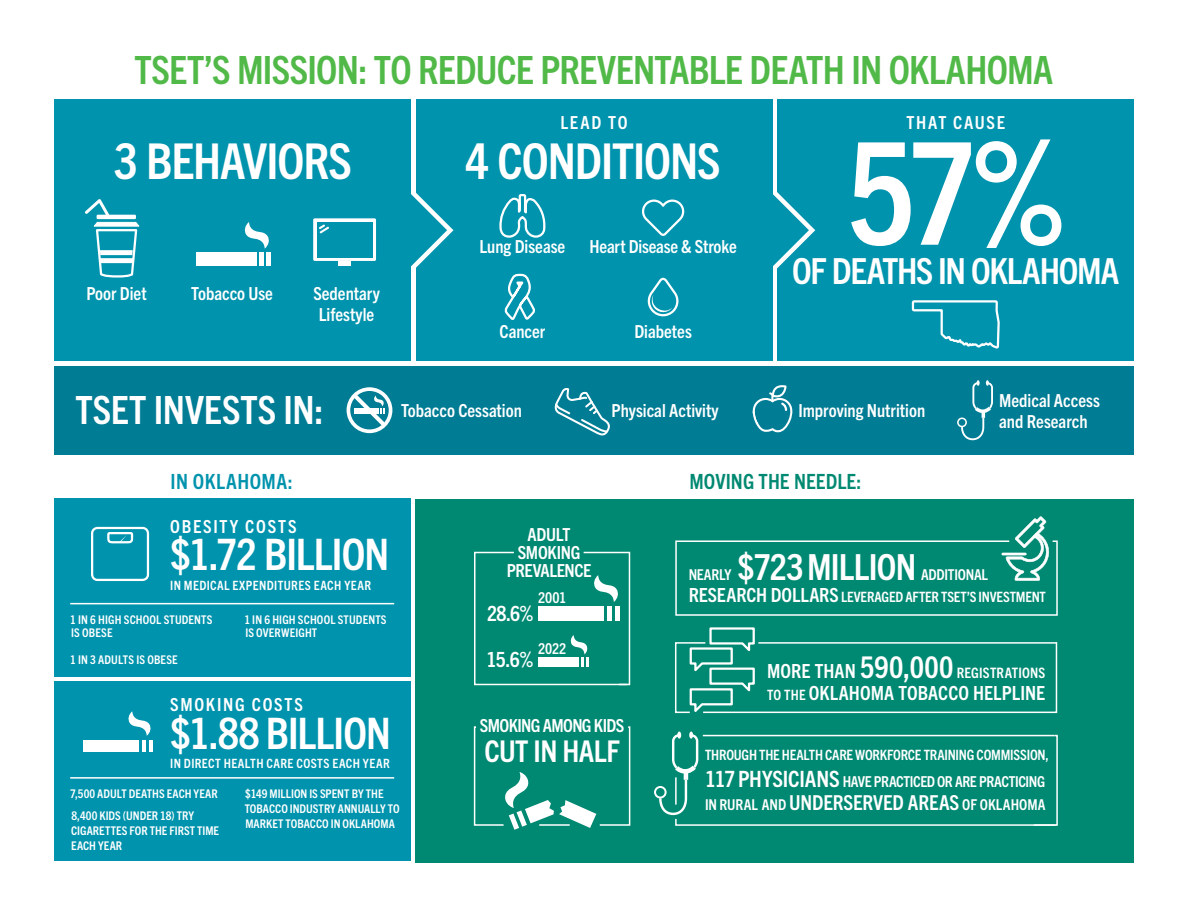
<style>
.page{position:relative;width:1188px;height:918px;background:#fff}
.page>*{position:absolute;margin:0;border:0;box-sizing:border-box;transform-origin:0 0}
.t1{font:700 condensed 142.5px "Trade Gothic Next LT Pro";color:#fff}
.t2{font:700 condensed 49.5px "Trade Gothic Next LT Pro";letter-spacing:-.02em;color:#fff}
.t3{font:700 condensed 43.5px "Trade Gothic Next LT Pro";letter-spacing:-.02em;color:#fff}
.t4{font:700 condensed 39px "Trade Gothic Next LT Pro";letter-spacing:-.02em;color:#51b948}
.t5{font:700 condensed 39px "Trade Gothic Next LT Pro";color:#fff}
.t6{font:700 condensed 36px "Trade Gothic Next LT Pro";letter-spacing:-.025em;color:#fff}
.t7{font:700 condensed 30px "Trade Gothic Next LT Pro";letter-spacing:-.015em;color:#fff}
.t8{font:700 condensed 21px "Trade Gothic Next LT Pro";letter-spacing:.005em;color:#008972}
.t9{font:700 condensed 21px "Trade Gothic Next LT Pro";letter-spacing:.02em;color:#0093ad}
.t10{font:700 condensed 21px "Trade Gothic Next LT Pro";color:#fff}
.t11{font:700 condensed 19.5px "Trade Gothic Next LT Pro";letter-spacing:.005em;color:#fff}
.t12{font:700 condensed 18px/21px "Trade Gothic Next LT Pro";color:#fff;text-align:center}
.t13{font:700 condensed 18px "Trade Gothic Next LT Pro";letter-spacing:.1em;color:#fff}
.t14{font:700 condensed 18px/18px "Trade Gothic Next LT Pro";letter-spacing:-.02em;color:#fff;text-align:center}
.t15{font:700 condensed 18px "Trade Gothic Next LT Pro";letter-spacing:-.035em;color:#fff}
.t16{font:700 condensed 18px "Trade Gothic Next LT Pro";letter-spacing:.09em;color:#fff}
.t17{font:700 condensed 15.15px "Trade Gothic Next LT Pro";letter-spacing:-.025em;color:#fff}
.t18{font:700 condensed 15px "Trade Gothic Next LT Pro";letter-spacing:-.005em;color:#fff}
.t19{font:700 condensed 14.4px "Trade Gothic Next LT Pro";letter-spacing:.015em;color:#fff}
.t20{font:700 condensed 14.25px "Trade Gothic Next LT Pro";letter-spacing:-.015em;color:#fff}
.t21{font:700 condensed 12.9px "Trade Gothic Next LT Pro";letter-spacing:.03em;color:#fff}
.t22{font:700 condensed 12px/15px "Trade Gothic Next LT Pro";letter-spacing:.005em;color:#fff}
.s1{font-size:19.5px}
.s2{font-size:30px}
.s3{font-size:14.25px}
.s4{font-size:22.5px}
.s5{font-size:20.7px}
</style>
<div class="page">
<div style="left:416px;top:499px;width:718px;height:364px;background:#008972"></div>
<div style="left:54px;top:100px;width:356px;height:261px;background:#0093ad"></div>
<div style="left:778px;top:100px;width:356px;height:261px;background:#0093ad"></div>
<div style="left:416px;top:100px;width:356px;height:261px;background:#0093ad"></div>
<div style="left:54px;top:499px;width:356px;height:178px;background:#0093ad"></div>
<div style="left:54px;top:681px;width:356px;height:180px;background:#0093ad"></div>
<div style="left:54px;top:366px;width:1080px;height:88px;background:#007c94"></div>
<svg style="left:647px;top:277px;width:32px;height:40px"></svg>
<svg style="left:642px;top:199px;width:43px;height:37px"></svg>
<svg style="left:500px;top:194px;width:46px;height:44px"></svg>
<svg style="left:85px;top:199px;width:54px;height:79px"></svg>
<div style="left:313px;top:218px;width:63px;height:43px;background:#fff;border-radius:2px"></div>
<div style="left:317px;top:222px;width:56px;height:35px;background:#0093ad"></div>
<hr style="left:338px;top:261px;width:13px;height:4px;background:#fff">
<svg style="left:319px;top:224px;width:10px;height:9px"></svg>
<svg style="left:347px;top:387px;width:45px;height:46px"></svg>
<svg style="left:911px;top:300px;width:90px;height:155px"></svg>
<svg style="left:555px;top:388px;width:55px;height:48px"></svg>
<svg style="left:753px;top:385px;width:40px;height:47px"></svg>
<div style="left:91px;top:527px;width:58px;height:54px;border:2px solid #fff;border-radius:6px"></div>
<svg style="left:107px;top:532px;width:27px;height:12px"></svg>
<hr style="left:70px;top:603px;width:324px;height:1px;background:#fff">
<hr style="left:70px;top:777px;width:324px;height:2px;background:#fff">
<svg style="left:504px;top:273px;width:31px;height:47px"></svg>
<div style="left:196px;top:253px;width:60px;height:13px;background:#fff"></div>
<hr style="left:260px;top:253px;width:4px;height:13px;background:#fff">
<hr style="left:267px;top:253px;width:4px;height:13px;background:#fff">
<svg style="left:244px;top:222px;width:25px;height:27px"></svg>
<div style="left:83px;top:740px;width:56px;height:12px;background:#fff"></div>
<svg style="left:128px;top:711px;width:24px;height:41px"></svg>
<svg style="left:675px;top:516px;width:383px;height:100px"></svg>
<svg style="left:473px;top:726px;width:158px;height:104px"></svg>
<hr style="left:539px;top:824px;width:31px;height:2px;background:#fff">
<svg style="left:474px;top:551px;width:157px;height:135px"></svg>
<svg style="left:675px;top:627px;width:383px;height:87px"></svg>
<hr style="left:758px;top:642px;width:298px;height:2px;background:#fff">
<svg style="left:654px;top:732px;width:404px;height:94px"></svg>
<hr style="left:675px;top:777px;width:2px;height:28px;background:#fff">
<svg style="left:410px;top:189px;width:43px;height:83px"></svg>
<svg style="left:772px;top:189px;width:43px;height:83px"></svg>
<p class="t4" style="left:135px;top:43px;width:920px">TSET’S MISSION: TO REDUCE PREVENTABLE DEATH IN OKLAHOMA</p>
<p class="t12" style="left:560px;top:111px;width:69px">LEAD TO</p>
<p class="t16" style="left:906px;top:110px;width:100px">THAT CAUSE</p>
<p class="t2" style="left:114px;top:127px;width:239px">3 BEHAVIORS</p>
<p class="t2" style="left:466px;top:127px;width:256px">4 CONDITIONS</p>
<p class="t1" style="left:847px;top:96px;width:218px">57%</p>
<p class="t6" style="left:792px;top:246px;width:329px">OF DEATHS IN OKLAHOMA</p>
<p class="t12" style="left:479px;top:235px;width:87px">Lung Disease</p>
<p class="t12" style="left:589px;top:235px;width:149px">Heart Disease &amp; Stroke</p>
<p class="t12" style="left:86px;top:282px;width:62px">Poor Diet</p>
<p class="t12" style="left:191px;top:282px;width:83px">Tobacco Use</p>
<p class="t12" style="left:313px;top:282px;width:68px">Sedentary<br>Lifestyle</p>
<p class="t12" style="left:499px;top:320px;width:47px">Cancer</p>
<p class="t12" style="left:634px;top:320px;width:59px">Diabetes</p>
<p class="t5" style="left:76px;top:384px;width:249px">TSET INVESTS IN:</p>
<p class="t12" style="left:401px;top:399px;width:122px">Tobacco Cessation</p>
<p class="t12" style="left:612px;top:399px;width:109px">Physical Activity</p>
<p class="t12" style="left:798px;top:399px;width:128px">Improving Nutrition</p>
<p class="t12" style="left:999px;top:389px;width:102px;text-align:left">Medical Access and Research</p>
<p class="t9" style="left:171px;top:467px;width:124px">IN OKLAHOMA:</p>
<p class="t13" style="left:170px;top:514px;width:128px">OBESITY COSTS</p>
<p class="t3" style="left:170px;top:525px;width:221px">$1.72 BILLION</p>
<p class="t21" style="left:170px;top:576px;width:202px">IN MEDICAL EXPENDITURES EACH YEAR</p>
<p class="t22" style="left:70px;top:612px;width:144px;line-height:13.5px">1 IN 6 HIGH SCHOOL STUDENTS<br>IS OBESE</p>
<p class="t22" style="left:70px;top:651px;width:109px">1 IN 3 ADULTS IS OBESE</p>
<p class="t22" style="left:244px;top:612px;width:144px;line-height:13.5px">1 IN 6 HIGH SCHOOL STUDENTS<br>IS OVERWEIGHT</p>
<p class="t13" style="left:170px;top:692px;width:134px">SMOKING COSTS</p>
<p class="t3" style="left:170px;top:703px;width:222px">$1.88 BILLION</p>
<p class="t21" style="left:170px;top:755px;width:221px">IN DIRECT HEALTH CARE COSTS EACH YEAR</p>
<p class="t22" style="left:70px;top:785px;width:149px">7,500 ADULT DEATHS EACH YEAR</p>
<p class="t22" style="left:71px;top:807px;width:149px">8,400 KIDS (UNDER 18) TRY<br>CIGARETTES FOR THE FIRST TIME<br>EACH YEAR</p>
<p class="t22" style="left:245px;top:785px;width:156px">$149 MILLION IS SPENT BY THE<br>TOBACCO INDUSTRY ANNUALLY TO<br>MARKET TOBACCO IN OKLAHOMA</p>
<p class="t14" style="left:507px;top:524px;width:86px">ADULT<br>SMOKING<br>PREVALENCE</p>
<p class="t18" style="left:538px;top:588px;width:29px">2001</p>
<p class="t10" style="left:487px;top:599px;width:47px">28.6%</p>
<p class="t18" style="left:538px;top:639px;width:30px">2022</p>
<p class="t10" style="left:487px;top:645px;width:48px">15.6%</p>
<p class="t15" style="left:480px;top:713px;width:146px">SMOKING AMONG KIDS</p>
<p class="t7" style="left:484px;top:731px;width:137px">CUT IN HALF</p>
<p class="t8" style="left:689px;top:467px;width:173px">MOVING THE NEEDLE:</p>
<p class="t6" style="left:738px;top:542px;width:180px">$723MILLION</p>
<p class="t18" style="left:921px;top:564px;width:68px">ADDITIONAL</p>
<p class="t20" style="left:689px;top:588px;width:359px"><span class="s1">RESEARCH DOLLARS</span> LEVERAGED AFTER TSET’S INVESTMENT</p>
<p class="t18" style="left:689px;top:564px;width:44px">NEARLY</p>
<p class="t19" style="left:767px;top:663px;width:280px"><span class="s1">MORE THAN</span> <span class="s2">590,000</span> REGISTRATIONS</p>
<p class="t11" style="left:767px;top:680px;width:280px"><span class="s3">TO THE</span> OKLAHOMA TOBACCO HELPLINE</p>
<p class="t20" style="left:705px;top:745px;width:345px">THROUGH THE HEALTH CARE WORKFORCE TRAINING COMMISSION,</p>
<p class="t17" style="left:705px;top:771px;width:341px"><span class="s4">117 PHYSICIANS</span> HAVE PRACTICED OR ARE PRACTICING</p>
<p class="t18" style="left:705px;top:794px;width:342px">IN RURAL AND <span class="s5">UNDERSERVED AREAS</span> OF OKLAHOMA</p>
</div>
